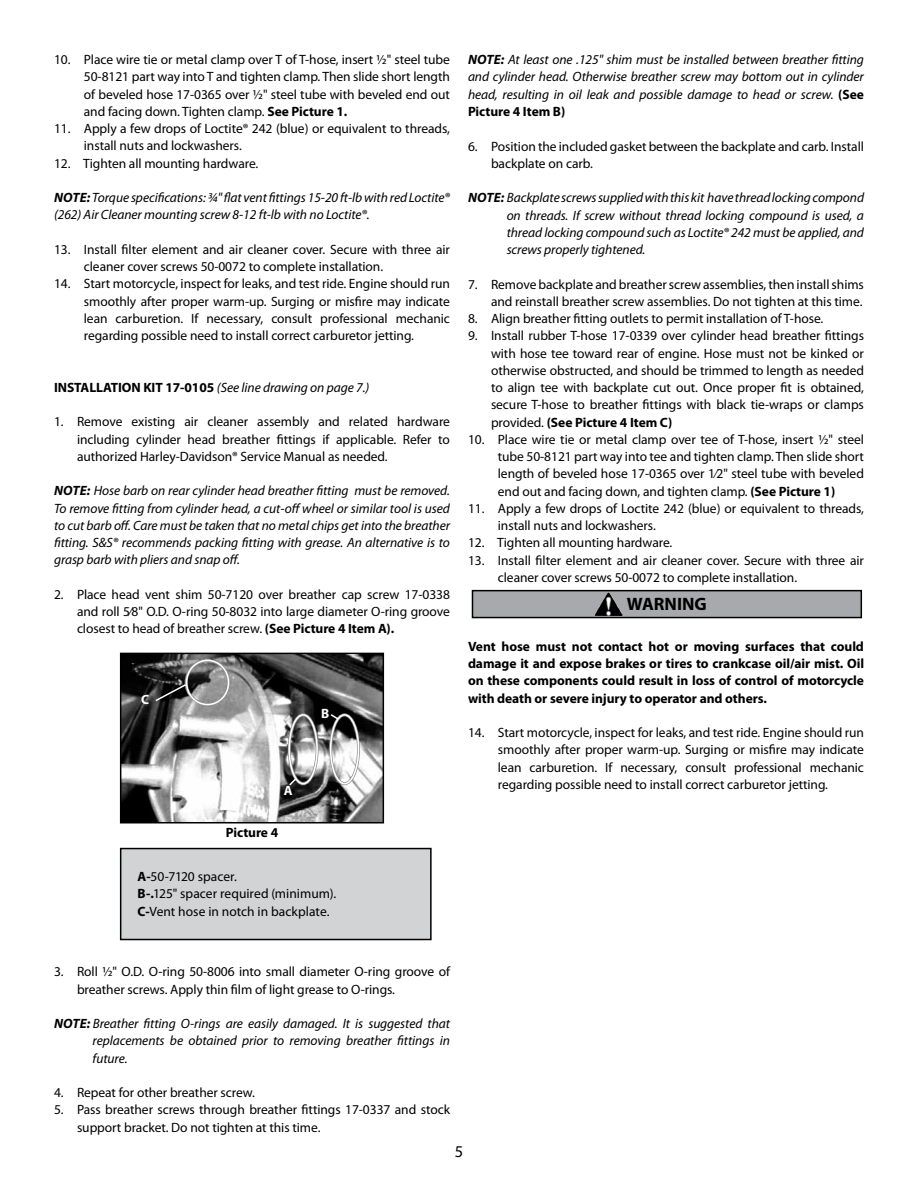
<style>
.page{position:relative;width:918px;height:1188px;background:#fff}
.page>*{position:absolute;margin:0;border:0;box-sizing:border-box;transform-origin:0 0}
.t1{font:700 18px "Myriad Pro";color:#000}
.t2{font:16.5px "Myriad Pro";color:#000}
.t3{font:13.5px/17.2px "Myriad Pro";letter-spacing:-.005em;color:#000}
.t4{font:italic 13.5px/17.2px "Myriad Pro";letter-spacing:-.005em;color:#000;text-align:justify}
.t5{font:700 13.5px/17.2px "Myriad Pro";letter-spacing:-.005em;color:#000;text-align:justify}
.t6{font:700 13.5px "Myriad Pro";color:#fff}
.s1{font-weight:700}
.s2{font-weight:700;font-style:normal}
</style>
<div class="page">
<div style="left:121px;top:849px;width:310px;height:91px;background:#d1d3d4"></div>
<div style="left:120px;top:848px;width:312px;height:92px;border:2px solid #000"></div>
<img style="left:123px;top:656px;width:258px;height:164px">
<div style="left:120px;top:653px;width:264px;height:170px;border:2px solid #000"></div>
<div style="left:472px;top:591px;width:389px;height:27px;background:#a7a9ac"></div>
<div style="left:472px;top:590px;width:390px;height:28px;border:2px solid #000"></div>
<img style="left:595px;top:593px;width:28px;height:23px">
<div style="left:288px;top:713px;width:31px;height:72px;border:3px solid #939598;border-radius:50%"></div>
<div style="left:329px;top:713px;width:31px;height:72px;border:3px solid #939598;border-radius:50%"></div>
<div style="left:289px;top:714px;width:29px;height:70px;border:2px solid #fff;border-radius:50%"></div>
<div style="left:185px;top:659px;width:45px;height:47px;border:3px solid #939598;border-radius:50%"></div>
<div style="left:186px;top:660px;width:43px;height:45px;border:2px solid #fff;border-radius:50%"></div>
<div style="left:330px;top:714px;width:29px;height:70px;border:2px solid #fff;border-radius:50%"></div>
<svg style="left:288px;top:777px;width:10px;height:10px"></svg>
<svg style="left:329px;top:713px;width:11px;height:8px"></svg>
<svg style="left:154px;top:683px;width:34px;height:20px"></svg>
<p class="t3" style="left:84px;top:51px;width:368px;text-align:justify;text-indent:-30px">10. Place wire tie or metal clamp over T of T-hose, insert 1⁄2" steel tube 50-8121 part way into T and tighten clamp. Then slide short length of beveled hose 17-0365 over 1⁄2" steel tube with beveled end out and facing down. Tighten clamp. <span class="s1">See Picture 1.</span></p>
<p class="t3" style="left:84px;top:120px;width:368px;text-indent:-30px">11. Apply a few drops of Loctite® 242 (blue) or equivalent to threads, install nuts and lockwashers.</p>
<p class="t3" style="left:54px;top:154px;width:206px">12. Tighten all mounting hardware.</p>
<p class="t4" style="left:54px;top:189px;width:397px"><span class="s1">NOTE:</span> Torque specifications: 3⁄4" flat vent fittings 15-20 ft-lb with red Loctite® (262) Air Cleaner mounting screw 8-12 ft-lb with no Loctite®.</p>
<p class="t3" style="left:84px;top:241px;width:368px;text-indent:-30px">13. Install filter element and air cleaner cover. Secure with three air cleaner cover screws 50-0072 to complete installation.</p>
<p class="t3" style="left:84px;top:275px;width:368px;text-align:justify;text-indent:-30px">14. Start motorcycle, inspect for leaks, and test ride. Engine should run smoothly after proper warm-up. Surging or misfire may indicate lean carburetion. If necessary, consult professional mechanic regarding possible need to install correct carburetor jetting.</p>
<p class="t4" style="left:54px;top:379px;width:317px"><span class="s2">INSTALLATION KIT 17-0105</span> (See line drawing on page 7.)</p>
<p class="t3" style="left:77px;top:413px;width:375px;text-align:justify;text-indent:-23px">1. Remove existing air cleaner assembly and related hardware including cylinder head breather fittings if applicable. Refer to authorized Harley-Davidson® Service Manual as needed.</p>
<p class="t4" style="left:54px;top:482px;width:398px"><span class="s1">NOTE:</span> Hose barb on rear cylinder head breather fitting must be removed.<br>To remove fitting from cylinder head, a cut-off wheel or similar tool is used to cut barb off. Care must be taken that no metal chips get into the breather fitting. S&amp;S® recommends packing fitting with grease. An alternative is to grasp barb with pliers and snap off.</p>
<p class="t3" style="left:77px;top:586px;width:374px;text-align:justify;text-indent:-23px">2. Place head vent shim 50-7120 over breather cap screw 17-0338 and roll 5⁄8" O.D. O-ring 50-8032 into large diameter O-ring groove closest to head of breather screw. <span class="s1">(See Picture 4 Item A).</span></p>
<p class="t6" style="left:141px;top:691px;width:10px">C</p>
<p class="t6" style="left:284px;top:782px;width:10px">A</p>
<p class="t6" style="left:321px;top:704px;width:10px">B</p>
<p class="t5" style="left:226px;top:823px;width:54px">Picture 4</p>
<p class="t3" style="left:138px;top:868px;width:200px"><span class="s1">A-</span>50-7120 spacer.<br><span class="s1">B-.</span>125" spacer required (minimum).<br><span class="s1">C-</span>Vent hose in notch in backplate.</p>
<p class="t4" style="left:468px;top:51px;width:397px"><span class="s1">NOTE:</span> At least one .125" shim must be installed between breather fitting and cylinder head. Otherwise breather screw may bottom out in cylinder head, resulting in oil leak and possible damage to head or screw. <span class="s2">(See Picture 4 Item B)</span></p>
<p class="t3" style="left:491px;top:137px;width:374px;text-indent:-23px">6. Position the included gasket between the backplate and carb. Install backplate on carb.</p>
<p class="t4" style="left:507px;top:189px;width:359px;text-indent:-39px"><span class="s1">NOTE:</span> Backplate screws supplied with this kit have thread locking compond on threads. If screw without thread locking compound is used, a thread locking compound such as Loctite® 242 must be applied, and screws properly tightened.</p>
<p class="t3" style="left:468px;top:275px;width:397px;text-align:right">7. Remove backplate and breather screw assemblies, then install shims and reinstall breather screw assemblies. Do not tighten at this time.</p>
<p class="t3" style="left:468px;top:310px;width:357px">8. Align breather fitting outlets to permit installation of T-hose.</p>
<p class="t3" style="left:491px;top:327px;width:375px;text-align:justify;text-indent:-23px">9. Install rubber T-hose 17-0339 over cylinder head breather fittings with hose tee toward rear of engine. Hose must not be kinked or otherwise obstructed, and should be trimmed to length as needed to align tee with backplate cut out. Once proper fit is obtained, secure T-hose to breather fittings with black tie-wraps or clamps provided. <span class="s1">(See Picture 4 Item C)</span></p>
<p class="t3" style="left:498px;top:430px;width:368px;text-align:justify;text-indent:-30px">10. Place wire tie or metal clamp over tee of T-hose, insert 1⁄2" steel tube 50-8121 part way into tee and tighten clamp. Then slide short length of beveled hose 17-0365 over 1⁄2" steel tube with beveled end out and facing down, and tighten clamp. <span class="s1">(See Picture 1)</span></p>
<p class="t3" style="left:498px;top:499px;width:368px;text-indent:-30px">11. Apply a few drops of Loctite 242 (blue) or equivalent to threads, install nuts and lockwashers.</p>
<p class="t3" style="left:468px;top:534px;width:206px">12. Tighten all mounting hardware.</p>
<p class="t3" style="left:498px;top:551px;width:368px;text-indent:-30px">13. Install filter element and air cleaner cover. Secure with three air cleaner cover screws 50-0072 to complete installation.</p>
<h1 class="t1" style="left:627px;top:593px;width:81px">WARNING</h1>
<p class="t5" style="left:468px;top:637px;width:398px">Vent hose must not contact hot or moving surfaces that could damage it and expose brakes or tires to crankcase oil/air mist. Oil on these components could result in loss of control of motorcycle with death or severe injury to operator and others.</p>
<p class="t3" style="left:498px;top:724px;width:368px;text-align:justify;text-indent:-30px">14. Start motorcycle, inspect for leaks, and test ride. Engine should run smoothly after proper warm-up. Surging or misfire may indicate lean carburetion. If necessary, consult professional mechanic regarding possible need to install correct carburetor jetting.</p>
<p class="t3" style="left:77px;top:963px;width:374px;text-indent:-23px">3. Roll 1⁄2" O.D. O-ring 50-8006 into small diameter O-ring groove of breather screws. Apply thin film of light grease to O-rings.</p>
<p class="t4" style="left:93px;top:1015px;width:359px;text-indent:-39px"><span class="s1">NOTE:</span> Breather fitting O-rings are easily damaged. It is suggested that replacements be obtained prior to removing breather fittings in future.</p>
<p class="t3" style="left:54px;top:1084px;width:202px">4. Repeat for other breather screw.</p>
<p class="t3" style="left:77px;top:1101px;width:375px;text-indent:-23px">5. Pass breather screws through breather fittings 17-0337 and stock support bracket. Do not tighten at this time.</p>
<p class="t2" style="left:455px;top:1141px;width:10px">5</p>
</div>
